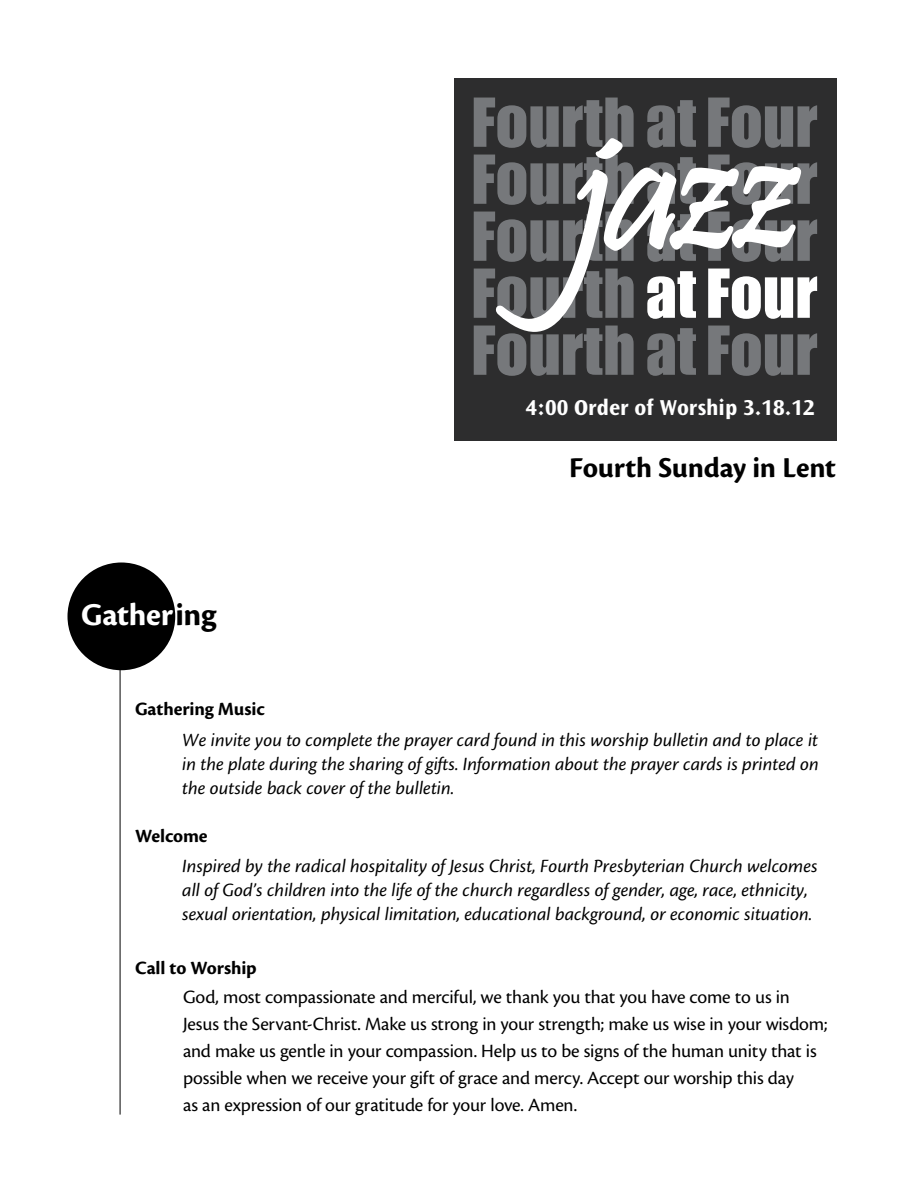
<style>
.page{position:relative;width:918px;height:1188px;background:#fff}
.page>*{position:absolute;margin:0;border:0;box-sizing:border-box;transform-origin:0 0}
.t1{font:700 33px "Cronos Pro";letter-spacing:-.01em;color:#fff}
.t2{font:700 30px "Cronos Pro";letter-spacing:-.01em;color:#010101}
.t3{font:700 22.5px "Ocean Sans Std";color:#fff}
.t4{font:italic 19.5px/24px "Cronos Pro";color:#000;text-align:justify}
.t5{font:19.5px/27px "Cronos Pro";letter-spacing:-.01em;color:#000}
.t6{font:700 19.5px "Cronos Pro";letter-spacing:-.005em;color:#000}
.s1{color:#000}
</style>
<div class="page">
<hr style="left:120px;top:654px;width:1px;height:461px;background:#000">
<div style="left:68px;top:562px;width:107px;height:108px;background:#000;border-radius:50%"></div>
<div style="left:454px;top:78px;width:383px;height:363px;background:#2d2d2e"></div>
<svg style="left:474px;top:97px;width:343px;height:279px"></svg>
<h1 class="t1" style="left:81px;top:596px;width:137px">Gather<span class="s1">ing</span></h1>
<p class="t3" style="left:526px;top:395px;width:290px">4:00 Order of Worship 3.18.12</p>
<h2 class="t2" style="left:569px;top:450px;width:268px">Fourth Sunday in Lent</h2>
<p class="t6" style="left:135px;top:698px;width:131px">Gathering Music</p>
<p class="t4" style="left:182px;top:728px;width:638px">We invite you to complete the prayer card found in this worship bulletin and to place it in the plate during the sharing of gifts. Information about the prayer cards is printed on the outside back cover of the bulletin.</p>
<p class="t6" style="left:135px;top:824px;width:74px">Welcome</p>
<p class="t4" style="left:182px;top:855px;width:637px;text-align:left">Inspired by the radical hospitality of Jesus Christ, Fourth Presbyterian Church welcomes all of God’s children into the life of the church regardless of gender, age, race, ethnicity, sexual orientation, physical limitation, educational background, or economic situation.</p>
<p class="t6" style="left:135px;top:957px;width:123px">Call to Worship</p>
<p class="t5" style="left:183px;top:983px;width:646px">God, most compassionate and merciful, we thank you that you have come to us in Jesus the Servant-Christ. Make us strong in your strength; make us wise in your wisdom; and make us gentle in your compassion. Help us to be signs of the human unity that is possible when we receive your gift of grace and mercy. Accept our worship this day<br>as an expression of our gratitude for your love. Amen.</p>
</div>
